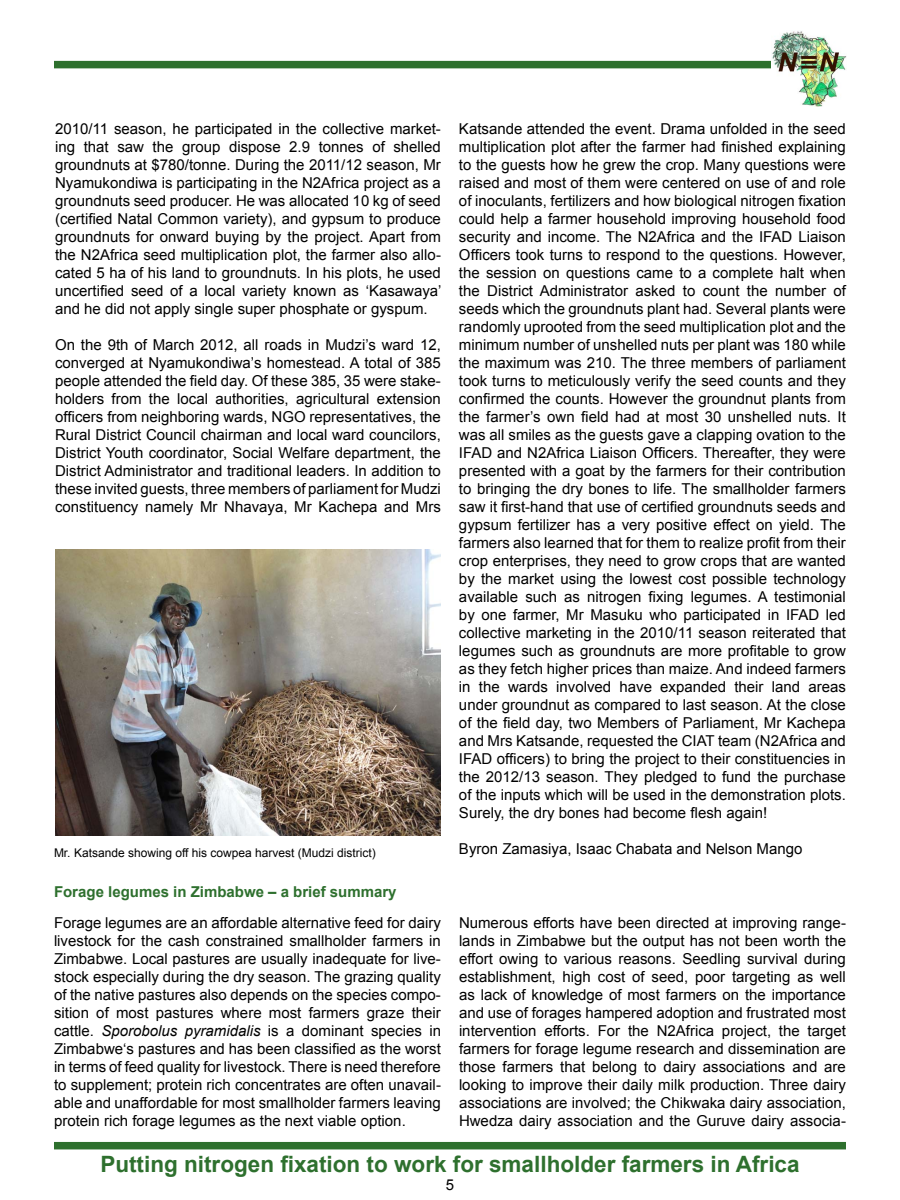
<style>
.page{position:relative;width:900px;height:1200px;background:#fff}
.page>*{position:absolute;margin:0;border:0;box-sizing:border-box;transform-origin:0 0}
.t1{font:700 22.5px "Arial";color:#2e702e}
.t2{font:15px/18px "Arial";color:#000;text-align:justify}
.t3{font:700 15px "Arial";color:#2e702e}
.t4{font:12px "Arial";color:#000}
.s1{font-style:italic}
</style>
<div class="page">
<div style="left:54px;top:1142px;width:792px;height:7px;background:#2e702e"></div>
<div style="left:54px;top:61px;width:717px;height:7px;background:#2e702e"></div>
<img style="left:772px;top:31px;width:74px;height:76px">
<img style="left:55px;top:549px;width:386px;height:287px">
<p class="t2" style="left:55px;top:120px;width:388px">2010/11 season, he participated in the collective market&shy;ing that saw the group dispose 2.9 tonnes of shelled groundnuts at $780/tonne. During the 2011/12 season, Mr Nyamukondiwa is participating in the N2Africa project as a groundnuts seed producer. He was allocated 10 kg of seed (certified Natal Common variety), and gypsum to produce groundnuts for onward buying by the project. Apart from the N2Africa seed multiplication plot, the farmer also allo&shy;cated 5 ha of his land to groundnuts. In his plots, he used uncertified seed of a local variety known as ‘Kasawaya’ and he did not apply single super phosphate or gyspum.</p>
<p class="t2" style="left:55px;top:336px;width:387px">On the 9th of March 2012, all roads in Mudzi’s ward 12, converged at Nyamukondiwa’s homestead. A total of 385 people attended the field day. Of these 385, 35 were stake&shy;holders from the local authorities, agricultural extension officers from neighboring wards, NGO representatives, the Rural District Council chairman and local ward councilors, District Youth coordinator, Social Welfare department, the District Administrator and traditional leaders. In addition to these invited guests, three members of parliament for Mudzi constituency namely Mr Nhavaya, Mr Kachepa and Mrs</p>
<p class="t2" style="left:459px;top:120px;width:389px">Katsande attended the event. Drama unfolded in the seed multiplication plot after the farmer had finished explaining to the guests how he grew the crop. Many questions were raised and most of them were centered on use of and role of inoculants, fertilizers and how biological nitrogen fixation could help a farmer household improving household food security and income. The N2Africa and the IFAD Liaison Officers took turns to respond to the questions. However, the session on questions came to a complete halt when the District Administrator asked to count the number of seeds which the groundnuts plant had. Several plants were randomly uprooted from the seed multiplication plot and the minimum number of unshelled nuts per plant was 180 while the maximum was 210. The three members of parliament took turns to meticulously verify the seed counts and they confirmed the counts. However the groundnut plants from the farmer’s own field had at most 30 unshelled nuts. It was all smiles as the guests gave a clapping ovation to the IFAD and N2Africa Liaison Officers. Thereafter, they were presented with a goat by the farmers for their contribution to bringing the dry bones to life. The smallholder farmers saw it first-hand that use of certified groundnuts seeds and gypsum fertilizer has a very positive effect on yield. The farmers also learned that for them to realize profit from their crop enterprises, they need to grow crops that are wanted by the market using the lowest cost possible technology available such as nitrogen fixing legumes. A testimonial by one farmer, Mr Masuku who participated in IFAD led collective marketing in the 2010/11 season reiterated that legumes such as groundnuts are more profitable to grow as they fetch higher prices than maize. And indeed farmers in the wards involved have expanded their land areas under groundnut as compared to last season. At the close of the field day, two Members of Parliament, Mr Kachepa and Mrs Katsande, requested the CIAT team (N2Africa and IFAD officers) to bring the project to their constituencies in the 2012/13 season. They pledged to fund the purchase of the inputs which will be used in the demonstration plots.<br>Surely, the dry bones had become flesh again!</p>
<p class="t4" style="left:54px;top:845px;width:323px">Mr. Katsande showing off his cowpea harvest (Mudzi district)</p>
<p class="t2" style="left:459px;top:840px;width:345px">Byron Zamasiya, Isaac Chabata and Nelson Mango</p>
<p class="t3" style="left:54px;top:882px;width:344px">Forage legumes in Zimbabwe – a brief summary</p>
<p class="t2" style="left:54px;top:914px;width:389px">Forage legumes are an affordable alternative feed for dairy livestock for the cash constrained smallholder farmers in Zimbabwe. Local pastures are usually inadequate for live&shy;stock especially during the dry season. The grazing quality of the native pastures also depends on the species compo&shy;sition of most pastures where most farmers graze their cattle. <span class="s1">Sporobolus pyramidalis</span> is a dominant species in Zimbabwe‘s pastures and has been classified as the worst in terms of feed quality for livestock. There is need therefore to supplement; protein rich concentrates are often unavail&shy;able and unaffordable for most smallholder farmers leaving protein rich forage legumes as the next viable option.</p>
<p class="t2" style="left:459px;top:914px;width:389px">Numerous efforts have been directed at improving range&shy;lands in Zimbabwe but the output has not been worth the effort owing to various reasons. Seedling survival during establishment, high cost of seed, poor targeting as well as lack of knowledge of most farmers on the importance and use of forages hampered adoption and frustrated most intervention efforts. For the N2Africa project, the target farmers for forage legume research and dissemination are those farmers that belong to dairy associations and are looking to improve their daily milk production. Three dairy associations are involved; the Chikwaka dairy association, Hwedza dairy association and the Guruve dairy associa-</p>
<h1 class="t1" style="left:100px;top:1149px;width:701px">Putting nitrogen fixation to work for smallholder farmers in Africa</h1>
<p class="t2" style="left:446px;top:1176px;width:10px">5</p>
</div>
